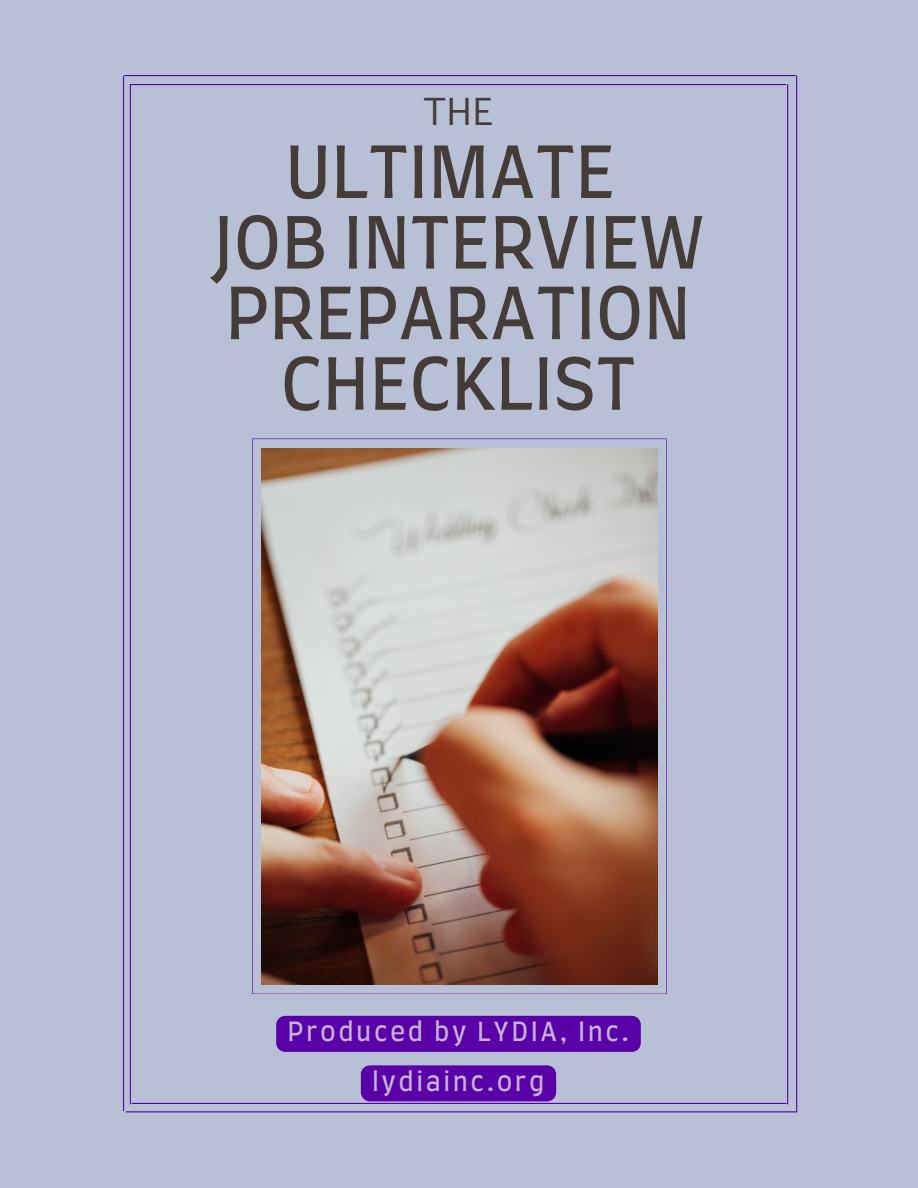
<style>
.page{position:relative;width:918px;height:1188px;background:#b8c0d6}
.page>*{position:absolute;margin:0;border:0;box-sizing:border-box;transform-origin:0 0}
.t1{font:69.9px/70.7px "Farro";color:#453c38;text-align:center}
.t2{font:39.45px "Catamaran";color:#453c38}
.t3{font:25.35px "Farro";letter-spacing:.1em;color:#c6b3d6}
</style>
<div class="page">
<hr style="left:123px;top:76px;width:1px;height:1035px;background:#5900a8">
<hr style="left:130px;top:84px;width:1px;height:1020px;background:#5900a8">
<hr style="left:787px;top:84px;width:1px;height:1020px;background:#5900a8">
<hr style="left:796px;top:76px;width:1px;height:1036px;background:#5900a8">
<hr style="left:130px;top:84px;width:656px;height:1px;background:#5900a8">
<hr style="left:124px;top:75px;width:672px;height:1px;background:#5900a8">
<hr style="left:126px;top:1111px;width:671px;height:1px;background:#5900a8">
<hr style="left:132px;top:1103px;width:654px;height:1px;background:#5900a8">
<svg style="left:252px;top:439px;width:415px;height:555px"></svg>
<img style="left:262px;top:448px;width:396px;height:537px">
<div style="left:276px;top:1016px;width:365px;height:36px;background:#5900a8"></div>
<div style="left:361px;top:1065px;width:195px;height:36px;background:#5900a8"></div>
<p class="t2" style="left:424px;top:88px;width:71px">THE</p>
<p class="t1" style="left:285px;top:142px;width:331px">ULTIMATE</p>
<p class="t1" style="left:213px;top:212px;width:493px">JOB INTERVIEW<br>PREPARATION<br>CHECKLIST</p>
<p class="t3" style="left:288px;top:1021px;width:343px">Produced by LYDIA, Inc.</p>
<p class="t3" style="left:372px;top:1070px;width:174px">lydiainc.org</p>
</div>
